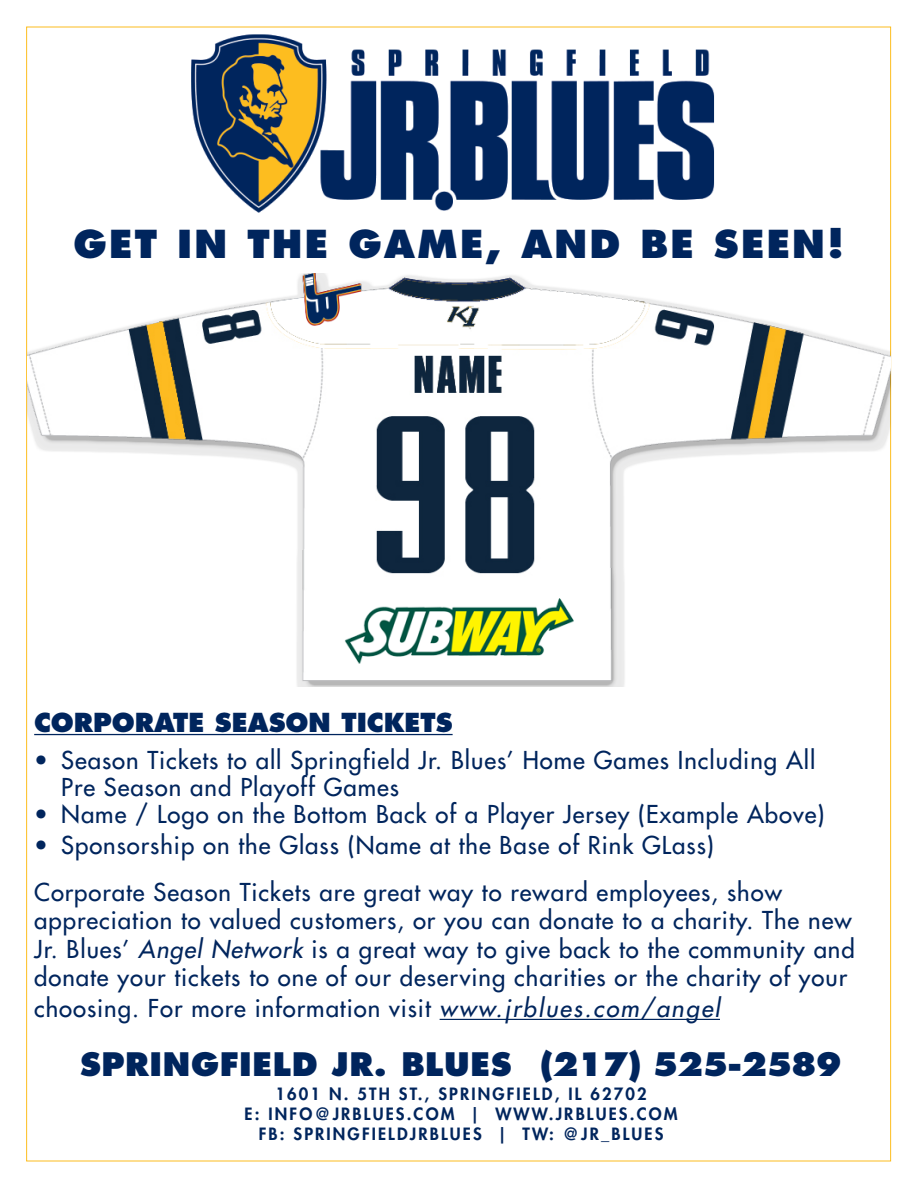
<style>
.page{position:relative;width:918px;height:1188px;background:#fff}
.page>*{position:absolute;margin:0;border:0;box-sizing:border-box;transform-origin:0 0}
.t1{font:800 37.5px "Futura Std";letter-spacing:.06em;color:#00255d}
.t2{font:800 31.5px "Futura Std";letter-spacing:.02em;color:#00255d}
.t3{font:800 25.5px "Futura Std";color:#00255d}
.t4{font:500 24px/28.2px "Futura Std";letter-spacing:.04em;color:#00255d}
.t5{font:800 16.5px/19.8px "Futura Std";letter-spacing:.13em;color:#00255d;text-align:center}
.s1{font-style:italic}
</style>
<div class="page">
<img style="left:191px;top:35px;width:524px;height:178px">
<hr style="left:34px;top:734px;width:419px;height:1px;background:#00255d">
<hr style="left:440px;top:1019px;width:280px;height:1px;background:#00255d">
<img style="left:27px;top:274px;width:864px;height:412px">
<p class="t1" style="left:73px;top:220px;width:773px">GET IN THE GAME, AND BE SEEN!</p>
<p class="t3" style="left:34px;top:706px;width:420px">CORPORATE SEASON TICKETS</p>
<p class="t4" style="left:61px;top:746px;width:756px;line-height:27px;text-indent:-27px">• Season Tickets to all Springfield Jr. Blues’ Home Games Including All<br>Pre Season and Playoff Games</p>
<p class="t4" style="left:34px;top:800px;width:792px">• Name / Logo on the Bottom Back of a Player Jersey (Example Above)</p>
<p class="t4" style="left:34px;top:831px;width:681px">• Sponsorship on the Glass (Name at the Base of Rink GLass)</p>
<p class="t4" style="left:34px;top:878px;width:822px">Corporate Season Tickets are great way to reward employees, show appreciation to valued customers, or you can donate to a charity. The new Jr. Blues’ <span class="s1">Angel Network</span> is a great way to give back to the community and donate your tickets to one of our deserving charities or the charity of your</p>
<p class="t4" style="left:34px;top:994px;width:687px">choosing. For more information visit <span class="s1">www.jrblues.com/angel</span></p>
<p class="t2" style="left:80px;top:1044px;width:764px">SPRINGFIELD JR. BLUES (217) 525-2589</p>
<p class="t5" style="left:245px;top:1084px;width:434px">1601 N. 5TH ST., SPRINGFIELD, IL 62702<br>E: INFO@JRBLUES.COM | WWW.JRBLUES.COM<br>FB: SPRINGFIELDJRBLUES | TW: @JR_BLUES</p>
</div>
